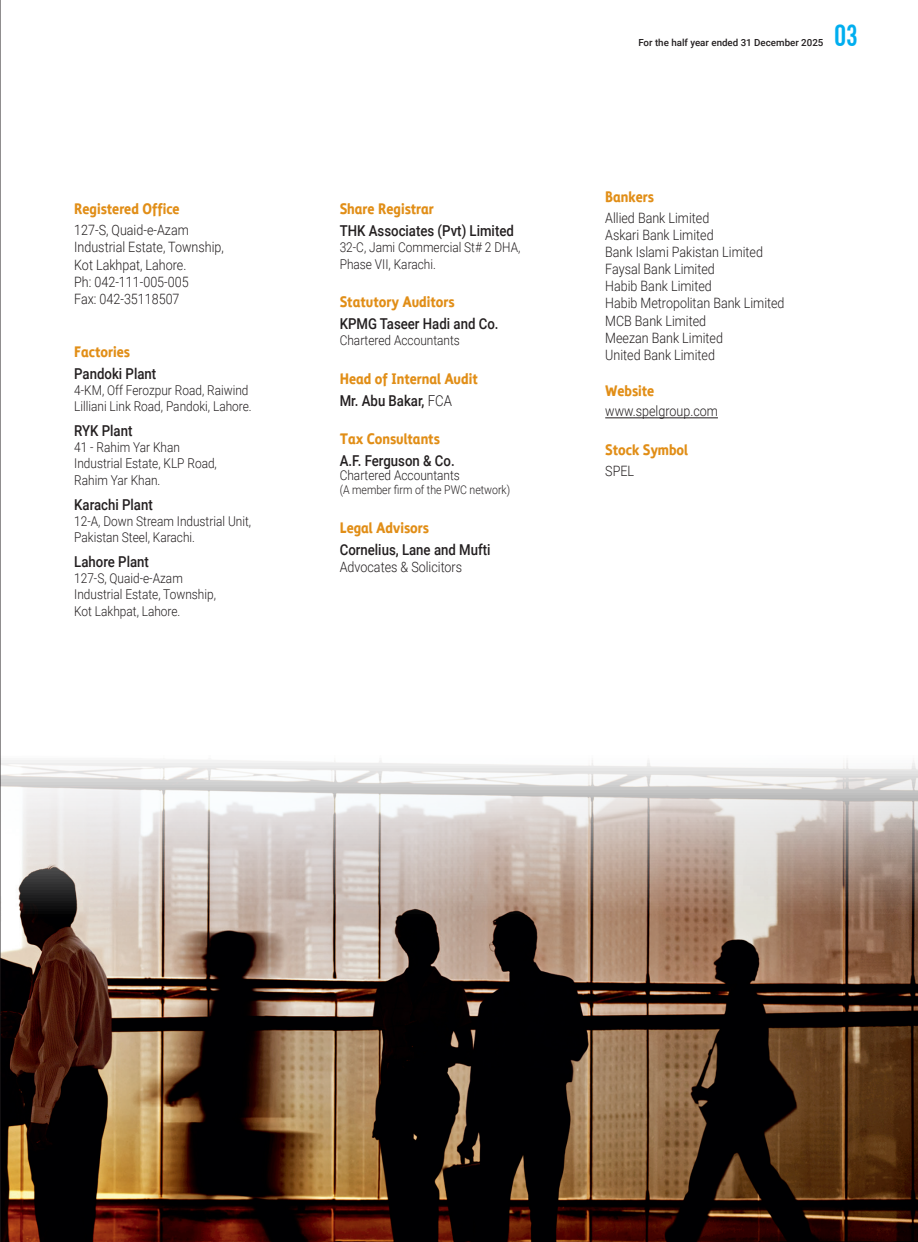
<style>
.page{position:relative;width:918px;height:1242px;background:#fff}
.page>*{position:absolute;margin:0;border:0;box-sizing:border-box;transform-origin:0 0}
.t1{font:30px "Alternate Gothic No 2 BT";color:#00aeef}
.t2{font:500 15px "Roboto";color:#231f20;scale:.88 1}
.t3{font:15px "Barclays Expert Sans Headline";color:#e18e17;scale:.88 1}
.t4{font:300 14.25px/17.1px "Roboto";color:#231f20;scale:.88 1}
.t5{font:300 13.5px/16.2px "Roboto";color:#231f20;scale:.88 1}
.t6{font:300 12px "Roboto";color:#231f20;scale:.88 1}
.t7{font:500 9.75px "Roboto";color:#231f20}
.s1{font-weight:300}
</style>
<div class="page">
<img style="left:1px;top:760px;width:917px;height:482px">
<hr style="left:605px;top:418px;width:113px;height:1px;background:#231f20">
<hr style="left:0;top:0;width:1px;height:1242px;background:#231f20">
<p class="t3" style="left:74px;top:203px;width:121px">Registered Office</p>
<p class="t4" style="left:74px;top:221px;width:172px">127-S, Quaid-e-Azam<br>Industrial Estate, Township,<br>Kot Lakhpat, Lahore.</p>
<p class="t4" style="left:74px;top:273px;width:132px">Ph: 042-111-005-005</p>
<p class="t4" style="left:74px;top:290px;width:121px">Fax: 042-35118507</p>
<p class="t3" style="left:74px;top:345px;width:65px">Factories</p>
<p class="t2" style="left:74px;top:363px;width:95px">Pandoki Plant</p>
<p class="t5" style="left:74px;top:381px;width:203px">4-KM, Off Ferozpur Road, Raiwind<br>Lilliani Link Road, Pandoki, Lahore.</p>
<p class="t2" style="left:74px;top:420px;width:68px">RYK Plant</p>
<p class="t5" style="left:74px;top:438px;width:164px;line-height:16.6px">41 - Rahim Yar Khan<br>Industrial Estate, KLP Road,<br>Rahim Yar Khan.</p>
<p class="t2" style="left:74px;top:494px;width:91px">Karachi Plant</p>
<p class="t5" style="left:74px;top:513px;width:202px">12-A, Down Stream Industrial Unit,</p>
<p class="t5" style="left:74px;top:529px;width:139px">Pakistan Steel, Karachi.</p>
<p class="t2" style="left:74px;top:551px;width:86px">Lahore Plant</p>
<p class="t5" style="left:74px;top:570px;width:163px">127-S, Quaid-e-Azam<br>Industrial Estate, Township,<br>Kot Lakhpat, Lahore.</p>
<p class="t3" style="left:340px;top:203px;width:108px">Share Registrar</p>
<p class="t2" style="left:340px;top:220px;width:199px">THK Associates (Pvt) Limited</p>
<p class="t5" style="left:340px;top:239px;width:207px">32-C, Jami Commercial St# 2 DHA,</p>
<p class="t5" style="left:340px;top:255px;width:111px">Phase VII, Karachi.</p>
<p class="t3" style="left:340px;top:295px;width:132px">Statutory Auditors</p>
<p class="t2" style="left:340px;top:313px;width:182px">KPMG Taseer Hadi and Co.</p>
<p class="t5" style="left:340px;top:332px;width:138px">Chartered Accountants</p>
<p class="t3" style="left:340px;top:372px;width:158px">Head of Internal Audit</p>
<p class="t2" style="left:340px;top:390px;width:129px">Mr. Abu Bakar, <span class="s1">FCA</span></p>
<p class="t3" style="left:340px;top:432px;width:115px">Tax Consultants</p>
<p class="t2" style="left:340px;top:450px;width:132px">A.F. Ferguson &amp; Co.</p>
<p class="t5" style="left:340px;top:467px;width:138px">Chartered Accountants</p>
<p class="t6" style="left:340px;top:482px;width:195px">(A member firm of the PWC network)</p>
<p class="t3" style="left:340px;top:521px;width:103px">Legal Advisors</p>
<p class="t2" style="left:340px;top:539px;width:173px">Cornelius, Lane and Mufti</p>
<p class="t4" style="left:340px;top:558px;width:141px">Advocates &amp; Solicitors</p>
<p class="t7" style="left:638px;top:36px;width:187px">For the half year ended 31 December 2025</p>
<h1 class="t1" style="left:834px;top:19px;width:25px">03</h1>
<p class="t3" style="left:605px;top:190px;width:57px">Bankers</p>
<p class="t4" style="left:605px;top:209px;width:120px">Allied Bank Limited</p>
<p class="t4" style="left:605px;top:226px;width:125px">Askari Bank Limited</p>
<p class="t4" style="left:605px;top:243px;width:181px">Bank Islami Pakistan Limited</p>
<p class="t4" style="left:605px;top:260px;width:126px">Faysal Bank Limited</p>
<p class="t4" style="left:605px;top:277px;width:123px">Habib Bank Limited</p>
<p class="t4" style="left:605px;top:294px;width:205px">Habib Metropolitan Bank Limited</p>
<p class="t4" style="left:605px;top:311px;width:116px">MCB Bank Limited</p>
<p class="t4" style="left:605px;top:329px;width:135px">Meezan Bank Limited</p>
<p class="t4" style="left:605px;top:346px;width:126px">United Bank Limited</p>
<p class="t3" style="left:605px;top:384px;width:57px">Website</p>
<p class="t4" style="left:605px;top:402px;width:130px">www.spelgroup.com</p>
<p class="t3" style="left:605px;top:443px;width:96px">Stock Symbol</p>
<p class="t4" style="left:605px;top:462px;width:34px">SPEL</p>
</div>
